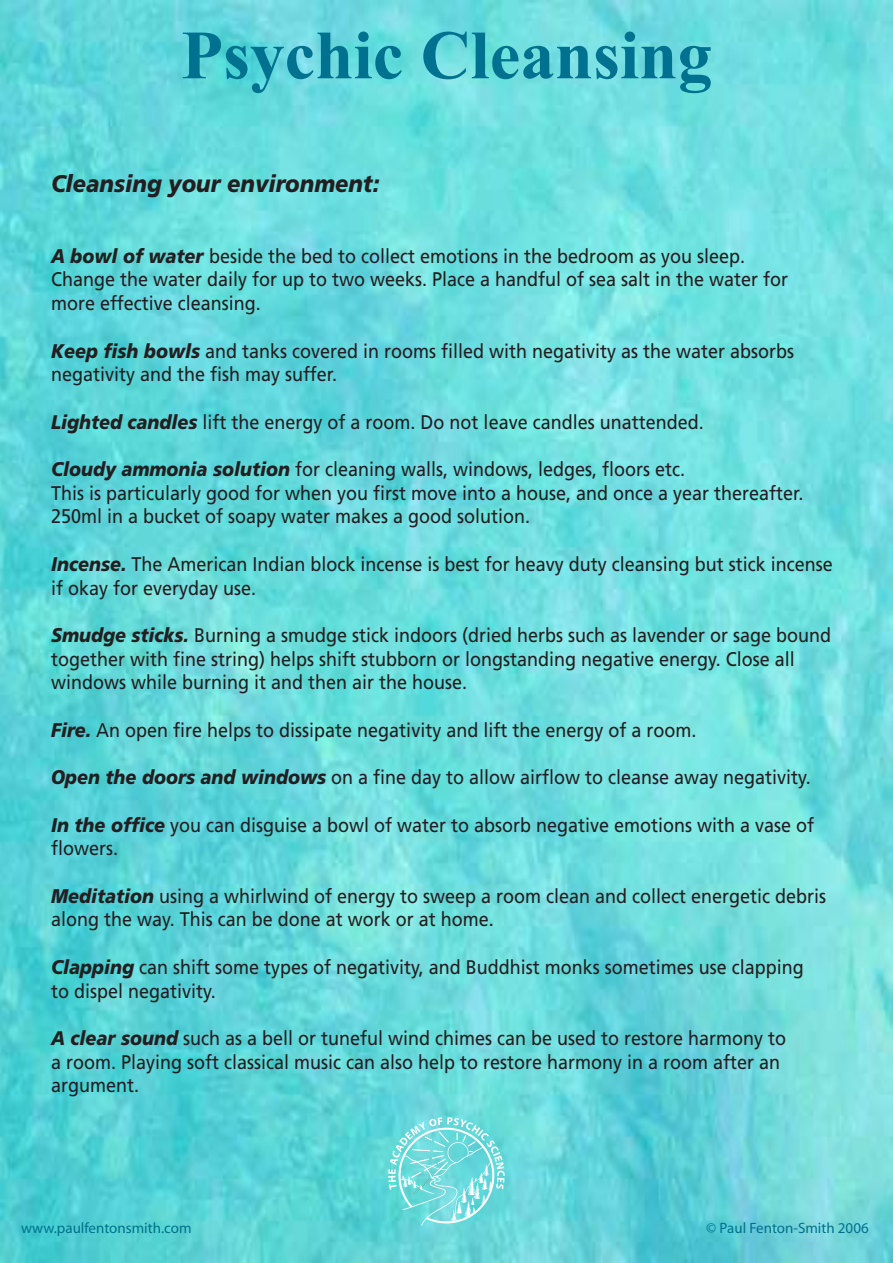
<style>
.page{position:relative;width:893px;height:1263px;background:#fff}
.page>*{position:absolute;margin:0;border:0;box-sizing:border-box;transform-origin:0 0}
.t1{font:700 69px "Times New Roman";color:#00718e}
.t2{font:italic 900 24px "Frutiger";color:#231f20;scale:.91 1}
.t3{font:19.8px/23.7px "Frutiger";color:#231f20;scale:.91 1}
.t4{font:15px "Myriad";color:#00718e}
.s1{font-weight:900;font-style:italic}
</style>
<div class="page">
<img style="left:0;top:0;width:893px;height:1263px">
<svg style="left:388px;top:1117px;width:117px;height:109px;background:#7fdedf"></svg>
<h1 class="t1" style="left:181px;top:15px;width:532px">Psychic Cleansing</h1>
<p class="t2" style="left:51px;top:169px;width:362px">Cleansing your environment:</p>
<p class="t3" style="left:51px;top:244px;width:812px"><span class="s1">A bowl of water</span> beside the bed to collect emotions in the bedroom as you sleep.<br>Change the water daily for up to two weeks. Place a handful of sea salt in the water for more effective cleansing.</p>
<p class="t3" style="left:51px;top:339px;width:818px"><span class="s1">Keep fish bowls</span> and tanks covered in rooms filled with negativity as the water absorbs negativity and the fish may suffer.</p>
<p class="t3" style="left:51px;top:410px;width:719px"><span class="s1">Lighted candles</span> lift the energy of a room. Do not leave candles unattended.</p>
<p class="t3" style="left:51px;top:457px;width:828px"><span class="s1">Cloudy ammonia solution</span> for cleaning walls, windows, ledges, floors etc.<br>This is particularly good for when you first move into a house, and once a year thereafter.<br>250ml in a bucket of soapy water makes a good solution.</p>
<p class="t3" style="left:51px;top:552px;width:860px"><span class="s1">Incense.</span> The American Indian block incense is best for heavy duty cleansing but stick incense if okay for everyday use.</p>
<p class="t3" style="left:51px;top:623px;width:859px"><span class="s1">Smudge sticks.</span> Burning a smudge stick indoors (dried herbs such as lavender or sage bound together with fine string) helps shift stubborn or longstanding negative energy. Close all windows while burning it and then air the house.</p>
<p class="t3" style="left:51px;top:718px;width:711px"><span class="s1">Fire.</span> An open fire helps to dissipate negativity and lift the energy of a room.</p>
<p class="t3" style="left:51px;top:765px;width:837px"><span class="s1">Open the doors and windows</span> on a fine day to allow airflow to cleanse away negativity.</p>
<p class="t3" style="left:51px;top:813px;width:840px"><span class="s1">In the office</span> you can disguise a bowl of water to absorb negative emotions with a vase of flowers.</p>
<p class="t3" style="left:51px;top:884px;width:853px"><span class="s1">Meditation</span> using a whirlwind of energy to sweep a room clean and collect energetic debris along the way. This can be done at work or at home.</p>
<p class="t3" style="left:51px;top:955px;width:829px"><span class="s1">Clapping</span> can shift some types of negativity, and Buddhist monks sometimes use clapping to dispel negativity.</p>
<p class="t3" style="left:51px;top:1026px;width:809px"><span class="s1">A clear sound</span> such as a bell or tuneful wind chimes can be used to restore harmony to a room. Playing soft classical music can also help to restore harmony in a room after an argument.</p>
<p class="t4" style="left:21px;top:1221px;width:172px">www.paulfentonsmith.com</p>
<p class="t4" style="left:706px;top:1221px;width:164px">© Paul Fenton-Smith 2006</p>
</div>
